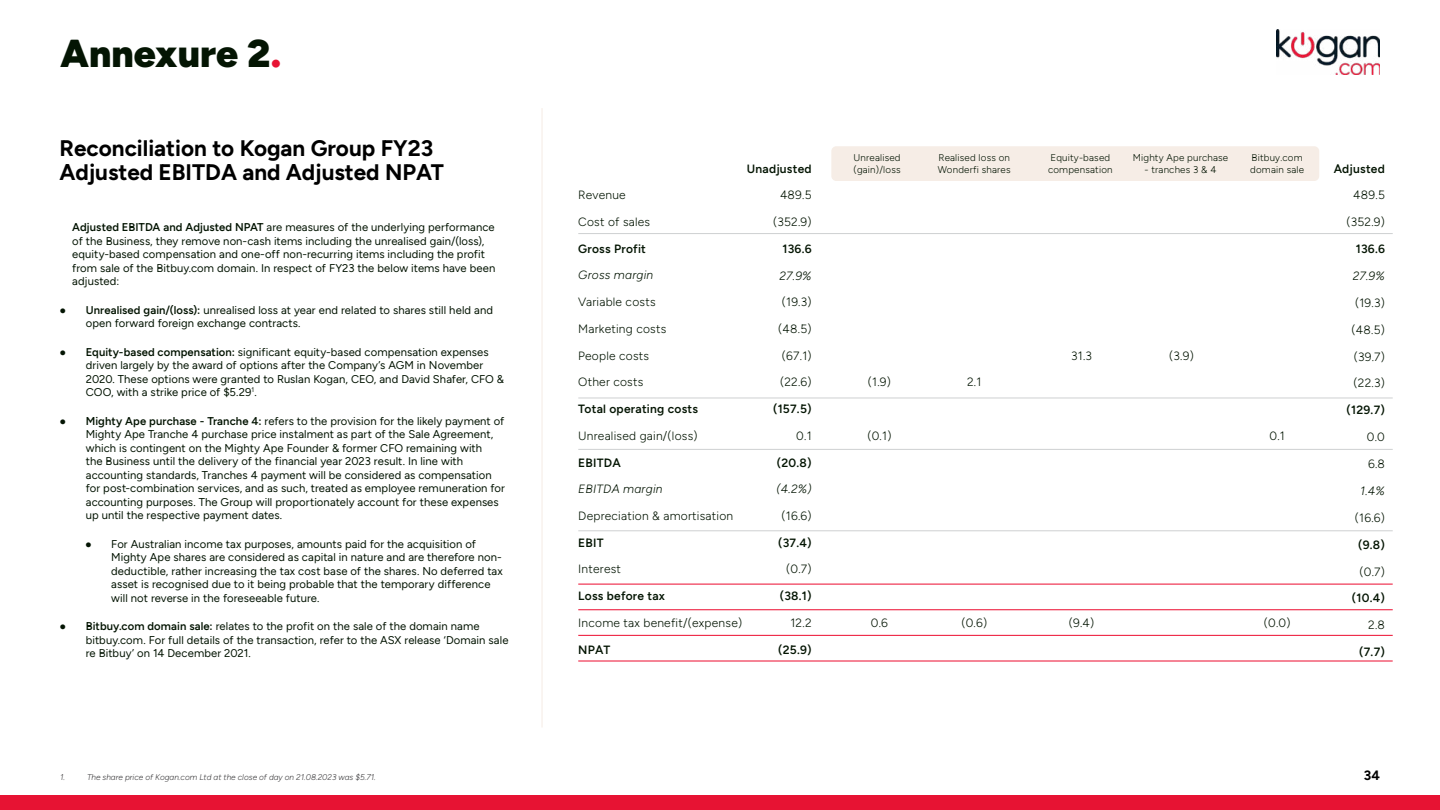
<style>
.page{position:relative;width:1440px;height:810px;background:#fff}
.page>*{position:absolute;margin:0;border:0;box-sizing:border-box;transform-origin:0 0}
.t1{font:900 38.78px "Figtree";color:#041503}
.t2{font:700 22.5px/24px "Figtree";color:#000}
.t3{font:700 13.5px "Figtree";color:#000}
.t4{font:300 12px "Figtree";letter-spacing:.02em;color:#041503}
.t5{font:600 12px "Figtree";letter-spacing:.02em;color:#041503}
.t6{font:italic 300 12px "Figtree";letter-spacing:.02em;color:#041503}
.t7{font:11.25px/13.5px "Figtree";letter-spacing:.005em;color:#041503}
.t8{font:300 9.75px/11.7px "Figtree";letter-spacing:.02em;color:#041503}
.t9{font:italic 300 8.25px "Figtree";color:#414042}
.s1{color:#e71333}
.s2{font-weight:600}
.s3{font-family:"Arial";font-weight:900}
</style>
<div class="page">
<img style="left:1276px;top:30px;width:104px;height:44px">
<div style="left:831px;top:146px;width:488px;height:35px;background:#f6ede6;border-radius:5px"></div>
<hr style="left:578px;top:233px;width:815px;height:1px;background:#d1d3d4">
<hr style="left:578px;top:397px;width:815px;height:2px;background:#d1d3d4">
<hr style="left:578px;top:449px;width:815px;height:1px;background:#d1d3d4">
<hr style="left:578px;top:530px;width:815px;height:1px;background:#d1d3d4">
<hr style="left:578px;top:584px;width:815px;height:1px;background:#ed193a">
<hr style="left:578px;top:635px;width:815px;height:1px;background:#ed193a">
<hr style="left:578px;top:660px;width:815px;height:2px;background:#ed193a">
<hr style="left:578px;top:609px;width:815px;height:1px;background:#ed193a">
<hr style="left:542px;top:108px;width:1px;height:620px;background:#f6ede6">
<div style="left:0;top:795px;width:1440px;height:15px;background:#e71333"></div>
<h1 class="t1" style="left:60px;top:31px;width:223px">Annexure 2<span class="s1">.</span></h1>
<h2 class="t2" style="left:60px;top:136px;width:386px">Reconciliation to Kogan Group FY23<br>Adjusted EBITDA and Adjusted NPAT</h2>
<p class="t7" style="left:72px;top:221px;width:424px"><span class="s2">Adjusted EBITDA and Adjusted NPAT</span> are measures of the underlying performance of the Business, they remove non-cash items including the unrealised gain/(loss), equity-based compensation and one-off non-recurring items including the profit from sale of the Bitbuy.com domain. In respect of FY23 the below items have been adjusted:</p>
<p class="t7" style="left:86px;top:303px;width:409px;text-indent:-26px"><span class="s3">●</span> <span class="s2">Unrealised gain/(loss):</span> unrealised loss at year end related to shares still held and open forward foreign exchange contracts.</p>
<p class="t7" style="left:86px;top:345px;width:420px;text-indent:-26px"><span class="s3">●</span> <span class="s2">Equity-based compensation:</span> significant equity-based compensation expenses driven largely by the award of options after the Company’s AGM in November 2020. These options were granted to Ruslan Kogan, CEO, and David Shafer, CFO &amp; COO, with a strike price of $5.29<sup>1</sup>.</p>
<p class="t7" style="left:86px;top:414px;width:421px;text-indent:-26px"><span class="s3">●</span> <span class="s2">Mighty Ape purchase - Tranche 4:</span> refers to the provision for the likely payment of Mighty Ape Tranche 4 purchase price instalment as part of the Sale Agreement, which is contingent on the Mighty Ape Founder &amp; former CFO remaining with<br>the Business until the delivery of the financial year 2023 result. In line with accounting standards, Tranches 4 payment will be considered as compensation for post-combination services, and as such, treated as employee remuneration for accounting purposes. The Group will proportionately account for these expenses up until the respective payment dates.</p>
<p class="t7" style="left:111px;top:537px;width:393px;text-indent:-26px"><span class="s3">●</span> For Australian income tax purposes, amounts paid for the acquisition of Mighty Ape shares are considered as capital in nature and are therefore non&shy;deductible, rather increasing the tax cost base of the shares. No deferred tax asset is recognised due to it being probable that the temporary difference will not reverse in the foreseeable future.</p>
<p class="t7" style="left:86px;top:620px;width:424px;text-indent:-26px"><span class="s3">●</span> <span class="s2">Bitbuy.com domain sale:</span> relates to the profit on the sale of the domain name bitbuy.com. For full details of the transaction, refer to the ASX release ‘Domain sale re Bitbuy’ on 14 December 2021.</p>
<p class="t9" style="left:60px;top:772px;width:6px">1.</p>
<p class="t9" style="left:87px;top:772px;width:290px">The share price of Kogan.com Ltd at the close of day on 21.08.2023 was $5.71.</p>
<p class="t5" style="left:747px;top:162px;width:66px">Unadjusted</p>
<p class="t4" style="left:578px;top:188px;width:49px">Revenue</p>
<p class="t4" style="left:578px;top:215px;width:73px">Cost of sales</p>
<p class="t5" style="left:578px;top:242px;width:69px">Gross Profit</p>
<p class="t6" style="left:578px;top:269px;width:76px">Gross margin</p>
<p class="t4" style="left:578px;top:295px;width:79px">Variable costs</p>
<p class="t4" style="left:578px;top:322px;width:90px">Marketing costs</p>
<p class="t4" style="left:578px;top:349px;width:72px">People costs</p>
<p class="t4" style="left:578px;top:375px;width:67px">Other costs</p>
<p class="t5" style="left:578px;top:402px;width:121px">Total operating costs</p>
<p class="t4" style="left:578px;top:429px;width:121px">Unrealised gain/(loss)</p>
<p class="t5" style="left:578px;top:456px;width:44px">EBITDA</p>
<p class="t6" style="left:578px;top:482px;width:86px">EBITDA margin</p>
<p class="t4" style="left:578px;top:509px;width:156px">Depreciation &amp; amortisation</p>
<p class="t5" style="left:578px;top:536px;width:27px">EBIT</p>
<p class="t4" style="left:578px;top:563px;width:44px">Interest</p>
<p class="t5" style="left:578px;top:589px;width:88px">Loss before tax</p>
<p class="t4" style="left:578px;top:616px;width:165px">Income tax benefit/(expense)</p>
<p class="t5" style="left:578px;top:643px;width:33px">NPAT</p>
<p class="t4" style="left:780px;top:188px;width:33px">489.5</p>
<p class="t4" style="left:773px;top:215px;width:40px">(352.9)</p>
<p class="t5" style="left:782px;top:242px;width:31px">136.6</p>
<p class="t6" style="left:779px;top:269px;width:34px">27.9%</p>
<p class="t4" style="left:782px;top:295px;width:31px">(19.3)</p>
<p class="t4" style="left:778px;top:322px;width:35px">(48.5)</p>
<p class="t4" style="left:782px;top:349px;width:31px">(67.1)</p>
<p class="t4" style="left:780px;top:375px;width:33px">(22.6)</p>
<p class="t5" style="left:773px;top:402px;width:40px">(157.5)</p>
<p class="t4" style="left:796px;top:429px;width:17px">0.1</p>
<p class="t5" style="left:777px;top:456px;width:36px">(20.8)</p>
<p class="t6" style="left:777px;top:482px;width:37px">(4.2%)</p>
<p class="t4" style="left:782px;top:509px;width:32px">(16.6)</p>
<p class="t5" style="left:778px;top:536px;width:35px">(37.4)</p>
<p class="t4" style="left:786px;top:563px;width:27px">(0.7)</p>
<p class="t5" style="left:780px;top:589px;width:33px">(38.1)</p>
<p class="t4" style="left:790px;top:616px;width:23px">12.2</p>
<p class="t5" style="left:778px;top:643px;width:35px">(25.9)</p>
<p class="t8" style="left:854px;top:152px;width:49px">Unrealised (gain)/loss</p>
<p class="t8" style="left:938px;top:152px;width:74px">Realised loss on<br>Wonderfi shares</p>
<p class="t8" style="left:1048px;top:152px;width:66px">Equity-based compensation</p>
<p class="t8" style="left:1133px;top:152px;width:97px">Mighty Ape purchase</p>
<p class="t8" style="left:1145px;top:164px;width:73px">- tranches 3 &amp; 4</p>
<p class="t8" style="left:1250px;top:152px;width:55px">Bitbuy.com domain sale</p>
<p class="t5" style="left:1334px;top:162px;width:53px">Adjusted</p>
<p class="t4" style="left:868px;top:375px;width:25px">(1.9)</p>
<p class="t4" style="left:867px;top:429px;width:25px">(0.1)</p>
<p class="t4" style="left:871px;top:616px;width:19px">0.6</p>
<p class="t4" style="left:967px;top:375px;width:16px">2.1</p>
<p class="t4" style="left:961px;top:616px;width:27px">(0.6)</p>
<p class="t4" style="left:1071px;top:349px;width:22px">31.3</p>
<p class="t4" style="left:1069px;top:616px;width:27px">(9.4)</p>
<p class="t4" style="left:1169px;top:349px;width:26px">(3.9)</p>
<p class="t4" style="left:1269px;top:429px;width:17px">0.1</p>
<p class="t4" style="left:1264px;top:616px;width:28px">(0.0)</p>
<p class="t4" style="left:1353px;top:188px;width:33px">489.5</p>
<p class="t4" style="left:1346px;top:215px;width:40px">(352.9)</p>
<p class="t5" style="left:1356px;top:242px;width:31px">136.6</p>
<p class="t6" style="left:1353px;top:269px;width:34px">27.9%</p>
<p class="t4" style="left:1355px;top:296px;width:31px">(19.3)</p>
<p class="t4" style="left:1352px;top:323px;width:35px">(48.5)</p>
<p class="t4" style="left:1354px;top:350px;width:33px">(39.7)</p>
<p class="t4" style="left:1354px;top:377px;width:33px">(22.3)</p>
<p class="t5" style="left:1346px;top:403px;width:40px">(129.7)</p>
<p class="t4" style="left:1367px;top:430px;width:20px">0.0</p>
<p class="t4" style="left:1368px;top:457px;width:18px">6.8</p>
<p class="t6" style="left:1360px;top:484px;width:26px">1.4%</p>
<p class="t4" style="left:1355px;top:511px;width:32px">(16.6)</p>
<p class="t5" style="left:1358px;top:538px;width:28px">(9.8)</p>
<p class="t4" style="left:1359px;top:565px;width:27px">(0.7)</p>
<p class="t5" style="left:1352px;top:591px;width:35px">(10.4)</p>
<p class="t4" style="left:1368px;top:618px;width:18px">2.8</p>
<p class="t5" style="left:1359px;top:645px;width:27px">(7.7)</p>
<p class="t3" style="left:1364px;top:768px;width:18px">34</p>
</div>
